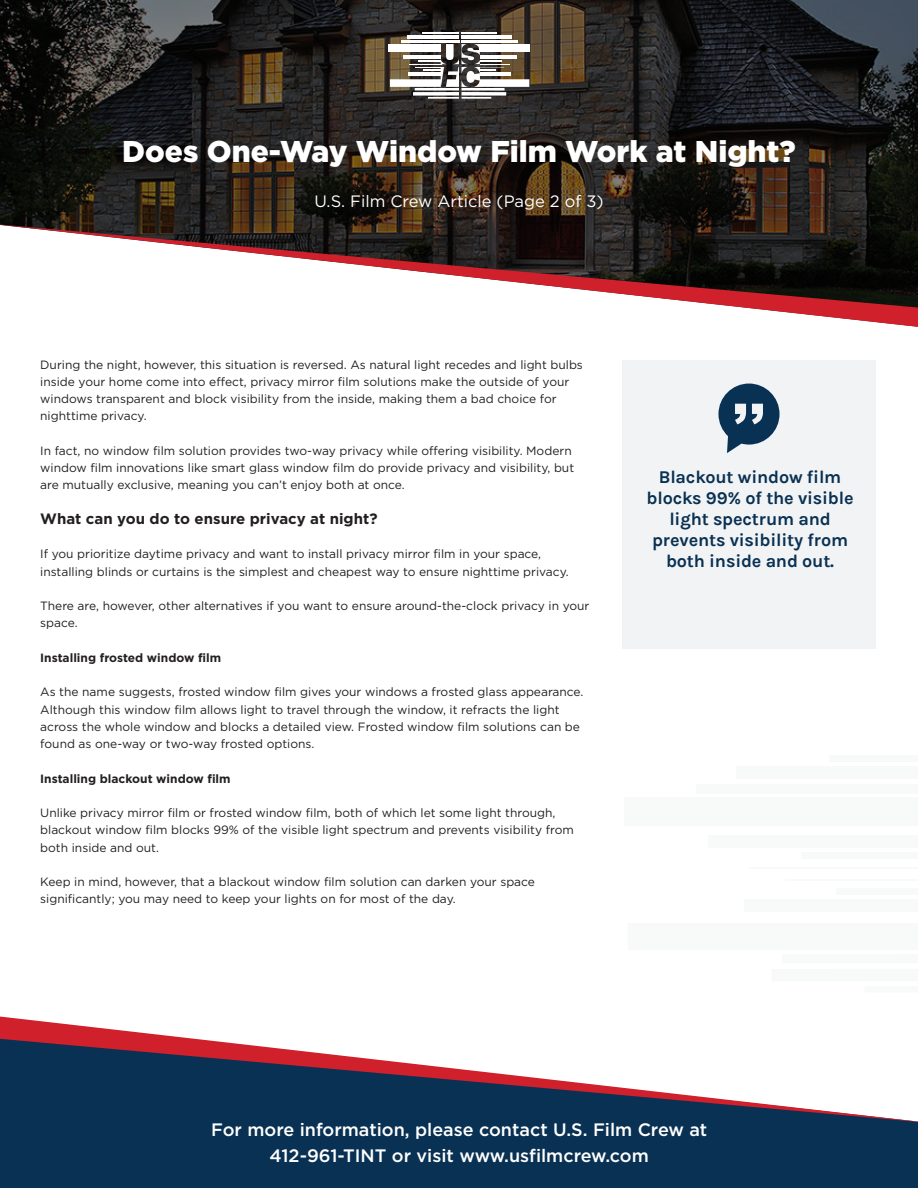
<style>
.page{position:relative;width:918px;height:1188px;background:#093153}
.page>*{position:absolute;margin:0;border:0;box-sizing:border-box;transform-origin:0 0}
.t1{font:900 30px "Gotham";color:#fff}
.t2{font:700 18px/21px "Karla";letter-spacing:-.01em;color:#093153;text-align:center}
.t3{font:500 18px/25.5px "Gotham";color:#fff;text-align:center}
.t4{font:16.5px "Gotham";color:#fff}
.t5{font:700 15px "Gotham";color:#231f20}
.t6{font:12px/17.2px "Gotham";color:#231f20}
.t7{font:700 12px "Gotham";color:#231f20}
</style>
<div class="page">
<svg style="left:0;top:0;width:918px;height:224px;background:#26221e"></svg>
<div style="left:0;top:327px;width:918px;height:688px;background:#fff"></div>
<svg style="left:0;top:224px;width:918px;height:103px;background:#9d8b8b"></svg>
<div style="left:772px;top:969px;width:146px;height:12px;background:#f2f3f4"></div>
<div style="left:865px;top:986px;width:53px;height:6px;background:#f2f3f4"></div>
<div style="left:624px;top:797px;width:294px;height:28px;background:#f2f3f4"></div>
<hr style="left:749px;top:868px;width:169px;height:1px;background:#f2f3f4">
<div style="left:696px;top:785px;width:222px;height:9px;background:#f2f3f4"></div>
<div style="left:736px;top:767px;width:182px;height:12px;background:#f2f3f4"></div>
<div style="left:829px;top:755px;width:89px;height:7px;background:#f2f3f4"></div>
<div style="left:628px;top:923px;width:290px;height:27px;background:#f8f9f9"></div>
<div style="left:744px;top:900px;width:174px;height:12px;background:#f2f3f4"></div>
<div style="left:836px;top:889px;width:82px;height:6px;background:#f2f3f4"></div>
<hr style="left:785px;top:879px;width:133px;height:2px;background:#f2f3f4">
<div style="left:782px;top:954px;width:136px;height:9px;background:#f2f3f4"></div>
<div style="left:708px;top:835px;width:210px;height:13px;background:#f2f3f4"></div>
<div style="left:801px;top:853px;width:117px;height:6px;background:#f2f3f4"></div>
<div style="left:623px;top:360px;width:253px;height:289px;background:#f2f3f4"></div>
<svg style="left:718px;top:384px;width:62px;height:69px"></svg>
<svg style="left:462px;top:92px;width:44px;height:4px"></svg>
<hr style="left:462px;top:97px;width:29px;height:2px;background:#fff">
<div style="left:480px;top:44px;width:50px;height:8px;background:#fff"></div>
<hr style="left:480px;top:64px;width:30px;height:1px;background:#fff">
<hr style="left:462px;top:41px;width:56px;height:2px;background:#fff">
<hr style="left:462px;top:36px;width:50px;height:3px;background:#fff">
<hr style="left:462px;top:32px;width:35px;height:2px;background:#fff">
<div style="left:480px;top:79px;width:49px;height:8px;background:#fff"></div>
<hr style="left:480px;top:73px;width:31px;height:3px;background:#fff">
<hr style="left:462px;top:88px;width:43px;height:3px;background:#fff">
<svg style="left:413px;top:92px;width:46px;height:4px"></svg>
<hr style="left:428px;top:97px;width:31px;height:2px;background:#fff">
<hr style="left:415px;top:88px;width:44px;height:3px;background:#fff">
<hr style="left:480px;top:55px;width:36px;height:3px;background:#fff">
<div style="left:388px;top:44px;width:53px;height:8px;background:#fff"></div>
<hr style="left:401px;top:41px;width:58px;height:2px;background:#fff">
<hr style="left:407px;top:36px;width:52px;height:3px;background:#fff">
<hr style="left:422px;top:32px;width:37px;height:2px;background:#fff">
<svg style="left:390px;top:44px;width:114px;height:43px"></svg>
<svg style="left:0;top:1015px;width:918px;height:107px"></svg>
<h1 class="t1" style="left:122px;top:134px;width:675px">Does One-Way Window Film Work at Night?</h1>
<h3 class="t4" style="left:314px;top:192px;width:291px">U.S. Film Crew Article (Page 2 of 3)</h3>
<p class="t6" style="left:40px;top:356px;width:544px">During the night, however, this situation is reversed. As natural light recedes and light bulbs inside your home come into effect, privacy mirror film solutions make the outside of your windows transparent and block visibility from the inside, making them a bad choice for nighttime privacy.</p>
<p class="t6" style="left:40px;top:442px;width:535px">In fact, no window film solution provides two-way privacy while offering visibility. Modern window film innovations like smart glass window film do provide privacy and visibility, but are mutually exclusive, meaning you can’t enjoy both at once.</p>
<p class="t5" style="left:40px;top:510px;width:339px">What can you do to ensure privacy at night?</p>
<p class="t6" style="left:40px;top:545px;width:530px">If you prioritize daytime privacy and want to install privacy mirror film in your space, installing blinds or curtains is the simplest and cheapest way to ensure nighttime privacy.</p>
<p class="t6" style="left:40px;top:597px;width:551px">There are, however, other alternatives if you want to ensure around-the-clock privacy in your space.</p>
<p class="t7" style="left:40px;top:651px;width:183px">Installing frosted window film</p>
<p class="t6" style="left:40px;top:683px;width:545px">As the name suggests, frosted window film gives your windows a frosted glass appearance.<br>Although this window film allows light to travel through the window, it refracts the light across the whole window and blocks a detailed view. Frosted window film solutions can be found as one-way or two-way frosted options.</p>
<p class="t7" style="left:40px;top:772px;width:192px">Installing blackout window film</p>
<p class="t6" style="left:40px;top:804px;width:535px">Unlike privacy mirror film or frosted window film, both of which let some light through, blackout window film blocks 99% of the visible light spectrum and prevents visibility from both inside and out.</p>
<p class="t6" style="left:40px;top:873px;width:496px">Keep in mind, however, that a blackout window film solution can darken your space significantly; you may need to keep your lights on for most of the day.</p>
<h2 class="t2" style="left:647px;top:467px;width:209px">Blackout window film blocks 99% of the visible light spectrum and prevents visibility from both inside and out.</h2>
<h2 class="t3" style="left:211px;top:1117px;width:498px">For more information, please contact U.S. Film Crew at<br>412-961-TINT or visit www.usfilmcrew.com</h2>
</div>
